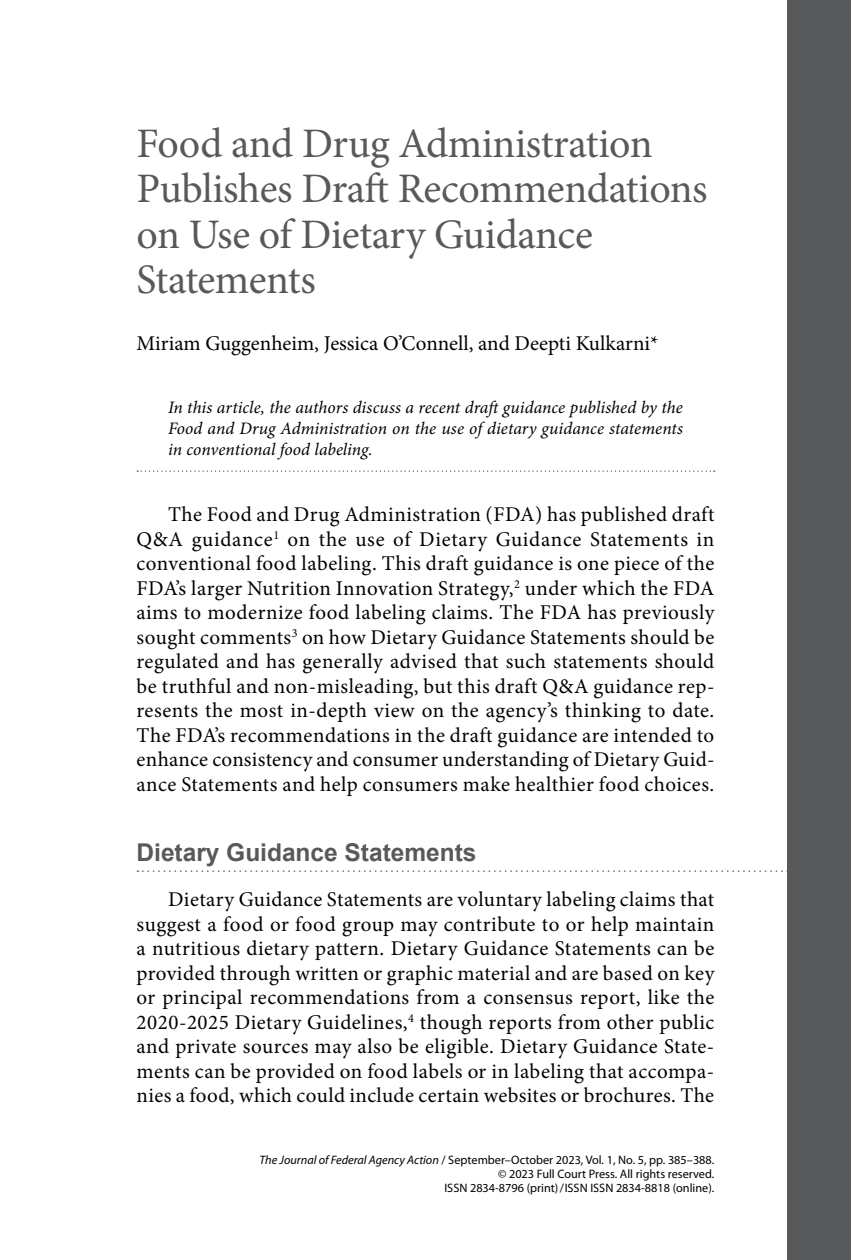
<style>
.page{position:relative;width:851px;height:1260px;background:#fff}
.page>*{position:absolute;margin:0;border:0;box-sizing:border-box;transform-origin:0 0}
.t1{font:42px/45.5px "Minion Pro";letter-spacing:-.01em;color:#58595b}
.t2{font:700 24.5px "Arial";color:#58595b}
.t3{font:21px/24.5px "Minion Pro";letter-spacing:.015em;color:#000;text-align:justify}
.t4{font:italic 17.5px/21px "Minion Pro";color:#000;text-align:justify}
.t5{font:12.25px/14px "Myriad Pro";color:#000;text-align:right}
.s1{font-style:italic}
</style>
<div class="page">
<div style="left:788px;top:0;width:62px;height:1260px;background:#58595b"></div>
<svg style="left:137px;top:470px;width:577px;height:2px"></svg>
<svg style="left:137px;top:870px;width:714px;height:2px"></svg>
<h1 class="t1" style="left:136px;top:121px;width:572px">Food and Drug Administration<br>Publishes Draft Recommendations on Use of Dietary Guidance<br>Statements</h1>
<p class="t3" style="left:136px;top:331px;width:523px">Miriam Guggenheim, Jessica O’Connell, and Deepti Kulkarni*</p>
<p class="t4" style="left:168px;top:397px;width:516px">In this article, the authors discuss a recent draft guidance published by the Food and Drug Administration on the use of dietary guidance statements in conventional food labeling.</p>
<p class="t3" style="left:136px;top:502px;width:579px;text-indent:32px">The Food and Drug Administration (FDA) has published draft Q&amp;A guidance<sup>1</sup> on the use of Dietary Guidance Statements in conventional food labeling. This draft guidance is one piece of the FDA’s larger Nutrition Innovation Strategy,<sup>2</sup> under which the FDA aims to modernize food labeling claims. The FDA has previously sought comments<sup>3</sup> on how Dietary Guidance Statements should be regulated and has generally advised that such statements should be truthful and non-misleading, but this draft Q&amp;A guidance rep&shy;resents the most in-depth view on the agency’s thinking to date.<br>The FDA’s recommendations in the draft guidance are intended to enhance consistency and consumer understanding of Dietary Guid&shy;ance Statements and help consumers make healthier food choices.</p>
<p class="t2" style="left:136px;top:835px;width:341px">Dietary Guidance Statements</p>
<p class="t3" style="left:136px;top:887px;width:579px;text-indent:32px">Dietary Guidance Statements are voluntary labeling claims that suggest a food or food group may contribute to or help maintain a nutritious dietary pattern. Dietary Guidance Statements can be provided through written or graphic material and are based on key or principal recommendations from a consensus report, like the 2020-2025 Dietary Guidelines,<sup>4</sup> though reports from other public and private sources may also be eligible. Dietary Guidance State&shy;ments can be provided on food labels or in labeling that accompa&shy;nies a food, which could include certain websites or brochures. The</p>
<p class="t5" style="left:259px;top:1153px;width:456px"><span class="s1">The Journal of Federal Agency Action</span> / September–October 2023, Vol. 1, No. 5, pp. 385–388. © 2023 Full Court Press. All rights reserved.<br>ISSN 2834-8796 (print)/ISSN ISSN 2834-8818 (online).</p>
</div>
